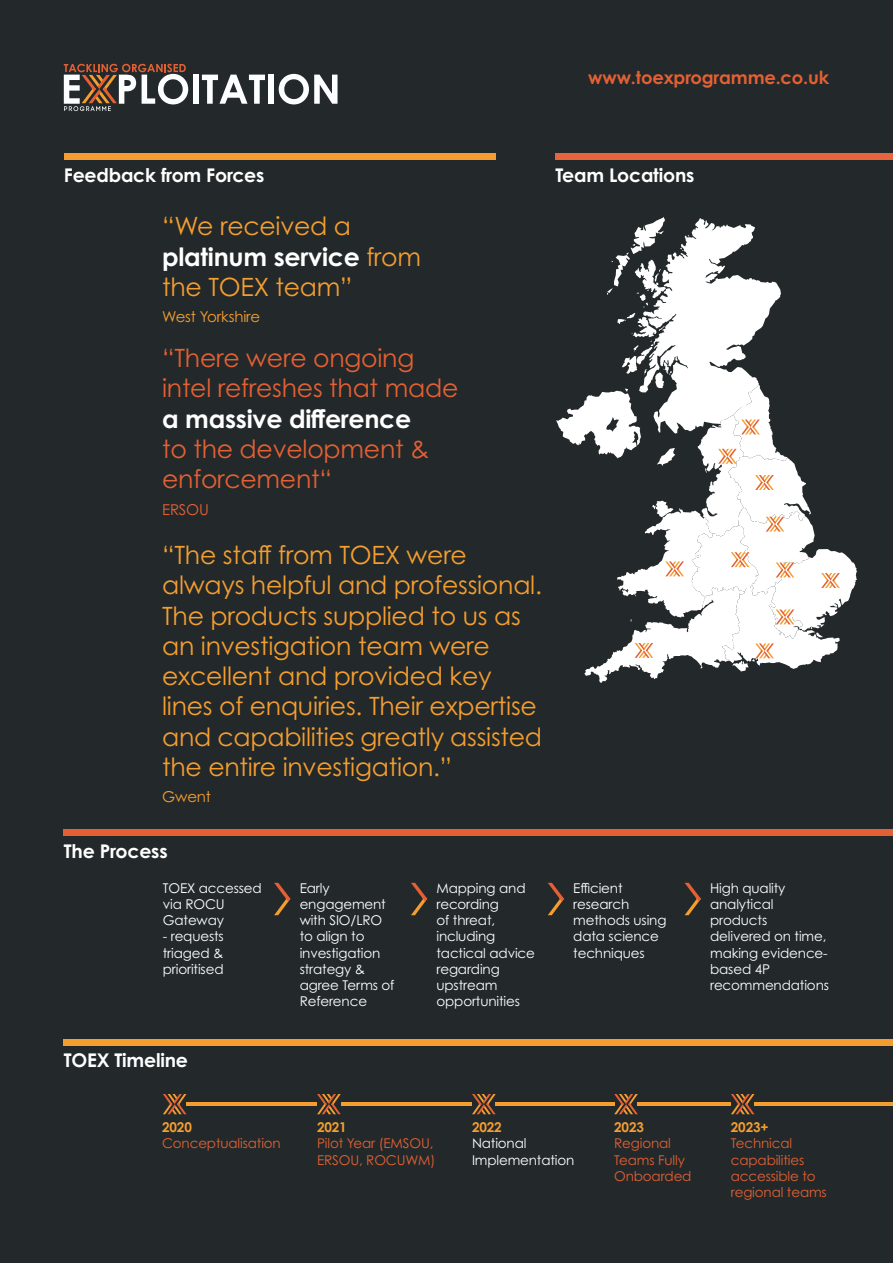
<style>
.page{position:relative;width:893px;height:1263px;background:#23292a}
.page>*{position:absolute;margin:0;border:0;box-sizing:border-box;transform-origin:0 0}
.t1{font:25.2px/30.3px "Century Gothic Pro";letter-spacing:-.01em;color:#f59e30}
.t2{font:25.2px/30.3px "Century Gothic Pro";letter-spacing:-.01em;color:#e46034}
.t3{font:700 25.2px "Century Gothic Pro";letter-spacing:-.01em;color:#fff}
.t4{font:700 18.9px "Century Gothic Pro";letter-spacing:-.01em;color:#fff}
.t5{font:700 18px "Century Gothic Pro";letter-spacing:-.01em;color:#e46034}
.t6{font:15px "Century Gothic Pro";letter-spacing:-.01em;color:#f59e30}
.t7{font:15px "Century Gothic Pro";letter-spacing:-.01em;color:#e46034}
.t8{font:13.5px/16.2px "Century Gothic Pro";letter-spacing:-.01em;color:#fff}
.t9{font:13.5px/16.2px "Century Gothic Pro";letter-spacing:-.01em;color:#e46034}
.t10{font:700 13.5px "Century Gothic Pro";letter-spacing:-.01em;color:#f59e30}
.s1{font-weight:700;color:#fff}
</style>
<div class="page">
<div style="left:193px;top:75px;width:6px;height:29px;background:#fdfeff"></div>
<svg style="left:202px;top:75px;width:63px;height:29px"></svg>
<div style="left:268px;top:75px;width:6px;height:29px;background:#fdfeff"></div>
<svg style="left:279px;top:74px;width:59px;height:30px"></svg>
<svg style="left:64px;top:64px;width:124px;height:47px"></svg>
<div style="left:64px;top:154px;width:432px;height:6px;background:#f59e30"></div>
<div style="left:555px;top:154px;width:338px;height:6px;background:#e6653d"></div>
<div style="left:64px;top:1039px;width:829px;height:6px;background:#f59e30"></div>
<hr style="left:187px;top:1103px;width:130px;height:3px;background:#f59e30">
<hr style="left:341px;top:1103px;width:130px;height:3px;background:#f59e30">
<hr style="left:495px;top:1103px;width:119px;height:3px;background:#f59e30">
<hr style="left:638px;top:1103px;width:93px;height:3px;background:#f59e30">
<hr style="left:754px;top:1103px;width:139px;height:3px;background:#f59e30">
<svg style="left:163px;top:1094px;width:24px;height:20px"></svg>
<svg style="left:472px;top:1094px;width:24px;height:20px"></svg>
<svg style="left:317px;top:1094px;width:24px;height:20px"></svg>
<svg style="left:614px;top:1094px;width:24px;height:20px"></svg>
<svg style="left:731px;top:1094px;width:23px;height:20px"></svg>
<div style="left:64px;top:829px;width:829px;height:6px;background:#e46034"></div>
<svg style="left:274px;top:883px;width:16px;height:32px"></svg>
<svg style="left:411px;top:883px;width:16px;height:32px"></svg>
<svg style="left:548px;top:883px;width:16px;height:32px"></svg>
<svg style="left:685px;top:883px;width:16px;height:32px"></svg>
<svg style="left:556px;top:217px;width:301px;height:466px"></svg>
<h3 class="t5" style="left:588px;top:66px;width:242px">www.toexprogramme.co.uk</h3>
<h2 class="t4" style="left:64px;top:163px;width:202px">Feedback from Forces</h2>
<h2 class="t4" style="left:555px;top:163px;width:140px">Team Locations</h2>
<h1 class="t1" style="left:162px;top:211px;width:260px">“We received a <span class="s1">platinum service</span> from the TOEX team”</h1>
<p class="t6" style="left:162px;top:308px;width:100px">West Yorkshire</p>
<h1 class="t2" style="left:162px;top:343px;width:298px">“There were ongoing intel refreshes that made</h1>
<h1 class="t3" style="left:162px;top:403px;width:251px">a massive difference</h1>
<h1 class="t2" style="left:162px;top:433px;width:269px">to the development &amp; enforcement“</h1>
<p class="t7" style="left:162px;top:500px;width:48px">ERSOU</p>
<p class="t1" style="left:162px;top:540px;width:382px">“The staff from TOEX were always helpful and professional.<br>The products supplied to us as an investigation team were excellent and provided key lines of enquiries. Their expertise and capabilities greatly assisted the entire investigation.”</p>
<p class="t6" style="left:162px;top:788px;width:50px">Gwent</p>
<h2 class="t4" style="left:64px;top:840px;width:105px">The Process</h2>
<p class="t8" style="left:163px;top:880px;width:101px">TOEX accessed via ROCU<br>Gateway</p>
<p class="t8" style="left:163px;top:928px;width:63px;text-align:justify">- requests triaged &amp; prioritised</p>
<h2 class="t4" style="left:64px;top:1049px;width:126px">TOEX Timeline</h2>
<p class="t8" style="left:300px;top:880px;width:96px">Early engagement with SIO/LRO to align to investigation strategy &amp; agree Terms of<br>Reference</p>
<p class="t8" style="left:436px;top:880px;width:100px">Mapping and recording<br>of threat, including tactical advice regarding upstream opportunities</p>
<p class="t8" style="left:573px;top:880px;width:95px">Efficient research methods using data science techniques</p>
<p class="t8" style="left:710px;top:880px;width:120px">High quality analytical products delivered on time, making evidence&shy;based 4P recommendations</p>
<p class="t10" style="left:162px;top:1119px;width:31px">2020</p>
<p class="t9" style="left:162px;top:1135px;width:120px">Conceptualisation</p>
<p class="t10" style="left:317px;top:1119px;width:31px">2021</p>
<p class="t9" style="left:317px;top:1135px;width:120px">Pilot Year (EMSOU,<br>ERSOU, ROCUWM)</p>
<p class="t10" style="left:472px;top:1119px;width:31px">2022</p>
<p class="t8" style="left:472px;top:1135px;width:104px">National<br>Implementation</p>
<p class="t10" style="left:614px;top:1119px;width:31px">2023</p>
<p class="t9" style="left:614px;top:1135px;width:79px">Regional<br>Teams Fully<br>Onboarded</p>
<p class="t10" style="left:731px;top:1119px;width:39px">2023+</p>
<p class="t9" style="left:731px;top:1135px;width:97px">Technical capabilities accessible to regional teams</p>
</div>
